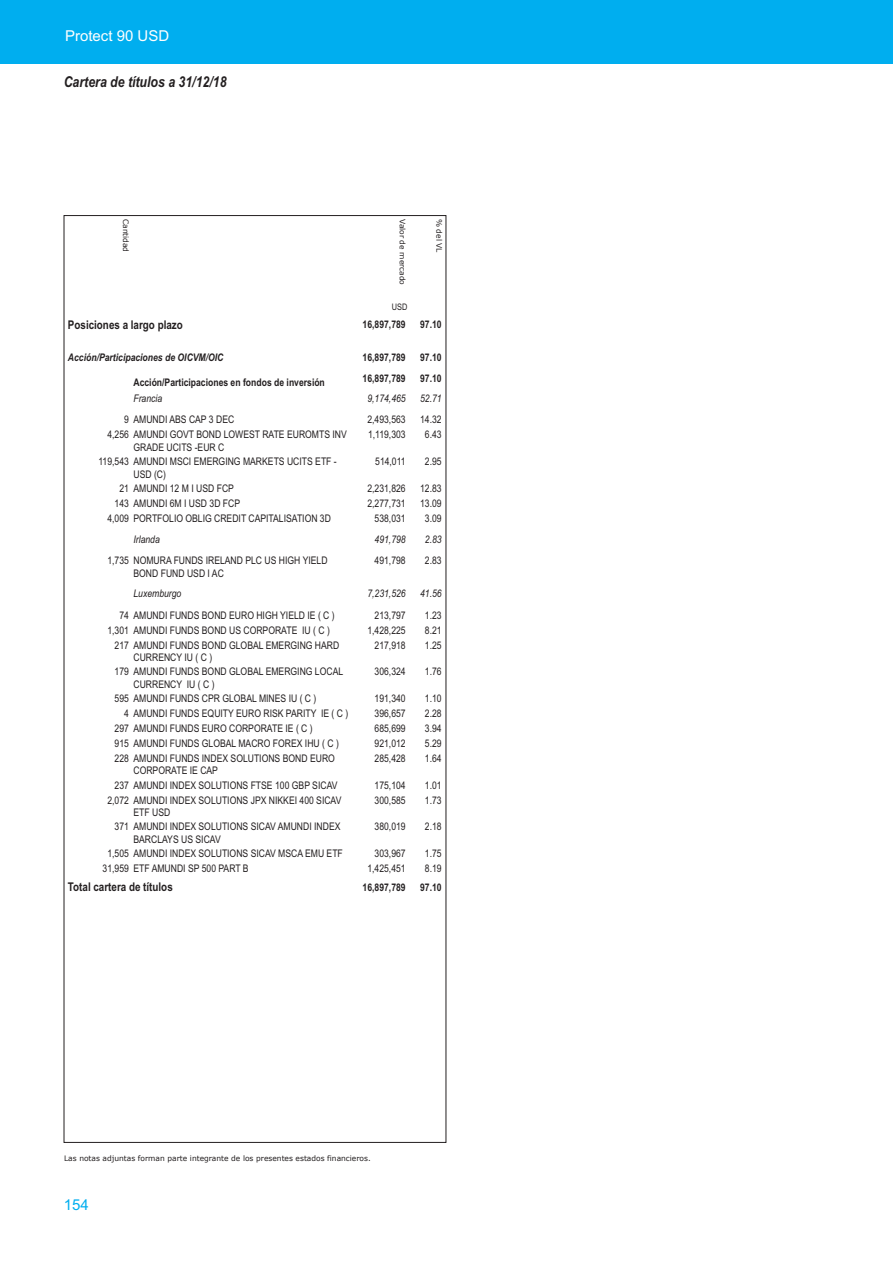
<style>
.page{position:relative;width:893px;height:1263px;background:#fff}
.page>*{position:absolute;margin:0;border:0;box-sizing:border-box;transform-origin:0 0}
.t1{font:italic 700 15px "Arial Narrow";color:#231f20}
.t2{font:15px "Arial";color:#fff}
.t3{font:15px "Arial";color:#00aeef}
.t4{font:700 12px "Arial Narrow";color:#231f20}
.t5{font:10.5px/14.2px "Arial Narrow";color:#231f20}
.t6{font:700 10.5px "Arial Narrow";color:#231f20}
.t7{font:italic 10.5px "Arial Narrow";color:#231f20}
.t8{font:italic 700 10.5px "Arial Narrow";color:#231f20}
.t9{font:9px "Arial Narrow";color:#231f20}
.t10{font:7.5px "Verdana";color:#231f20}
</style>
<div class="page">
<div style="left:0;top:0;width:893px;height:64px;background:#00aeef"></div>
<h1 class="t2" style="left:65px;top:30px;width:106px">Protect 90 USD</h1>
<h1 class="t1" style="left:64px;top:76px;width:164px">Cartera de títulos a 31/12/18</h1>
<p class="t10" style="left:131px;top:219px;width:35px;rotate:90deg">Cantidad</p>
<p class="t10" style="left:407px;top:219px;width:68px;rotate:90deg">Valor de mercado</p>
<p class="t10" style="left:444px;top:219px;width:35px;rotate:90deg">% del VL</p>
<p class="t9" style="left:392px;top:301px;width:17px">USD</p>
<p class="t4" style="left:68px;top:320px;width:116px">Posiciones a largo plazo</p>
<p class="t6" style="left:363px;top:320px;width:45px">16,897,789</p>
<p class="t6" style="left:420px;top:320px;width:23px">97.10</p>
<p class="t8" style="left:68px;top:354px;width:157px">Acción/Participaciones de OICVM/OIC</p>
<p class="t6" style="left:363px;top:354px;width:45px">16,897,789</p>
<p class="t6" style="left:420px;top:354px;width:23px">97.10</p>
<p class="t6" style="left:363px;top:375px;width:45px">16,897,789</p>
<p class="t6" style="left:420px;top:375px;width:23px">97.10</p>
<p class="t6" style="left:133px;top:378px;width:193px">Acción/Participaciones en fondos de inversión</p>
<p class="t7" style="left:133px;top:394px;width:30px">Francia</p>
<p class="t7" style="left:367px;top:394px;width:40px">9,174,465</p>
<p class="t7" style="left:420px;top:394px;width:23px">52.71</p>
<p class="t5" style="left:124px;top:413px;width:112px">9 AMUNDI ABS CAP 3 DEC</p>
<p class="t5" style="left:367px;top:413px;width:40px">2,493,563</p>
<p class="t5" style="left:420px;top:413px;width:23px">14.32</p>
<p class="t5" style="left:107px;top:428px;width:241px">4,256 AMUNDI GOVT BOND LOWEST RATE EUROMTS INV</p>
<p class="t5" style="left:368px;top:428px;width:39px">1,119,303</p>
<p class="t5" style="left:425px;top:428px;width:18px">6.43</p>
<p class="t5" style="left:98px;top:440px;width:240px;text-indent:35px">GRADE UCITS -EUR C<br>119,543 AMUNDI MSCI EMERGING MARKETS UCITS ETF -</p>
<p class="t5" style="left:375px;top:454px;width:32px">514,011</p>
<p class="t5" style="left:425px;top:454px;width:18px">2.95</p>
<p class="t5" style="left:119px;top:467px;width:116px;text-indent:14px">USD (C)<br>21 AMUNDI 12 M I USD FCP</p>
<p class="t5" style="left:367px;top:481px;width:40px">2,231,826</p>
<p class="t5" style="left:420px;top:481px;width:23px">12.83</p>
<p class="t5" style="left:115px;top:496px;width:127px">143 AMUNDI 6M I USD 3D FCP</p>
<p class="t5" style="left:367px;top:496px;width:40px">2,277,731</p>
<p class="t5" style="left:420px;top:496px;width:23px">13.09</p>
<p class="t5" style="left:107px;top:511px;width:225px">4,009 PORTFOLIO OBLIG CREDIT CAPITALISATION 3D</p>
<p class="t5" style="left:375px;top:511px;width:33px">538,031</p>
<p class="t5" style="left:425px;top:511px;width:18px">3.09</p>
<p class="t7" style="left:133px;top:535px;width:28px">Irlanda</p>
<p class="t7" style="left:375px;top:535px;width:33px">491,798</p>
<p class="t7" style="left:425px;top:535px;width:18px">2.83</p>
<p class="t5" style="left:107px;top:554px;width:222px">1,735 NOMURA FUNDS IRELAND PLC US HIGH YIELD</p>
<p class="t5" style="left:375px;top:554px;width:33px">491,798</p>
<p class="t5" style="left:425px;top:554px;width:18px">2.83</p>
<p class="t5" style="left:133px;top:566px;width:92px">BOND FUND USD I AC</p>
<p class="t7" style="left:133px;top:590px;width:49px">Luxemburgo</p>
<p class="t7" style="left:367px;top:590px;width:40px">7,231,526</p>
<p class="t7" style="left:420px;top:590px;width:23px">41.56</p>
<p class="t5" style="left:119px;top:608px;width:217px">74 AMUNDI FUNDS BOND EURO HIGH YIELD IE ( C )</p>
<p class="t5" style="left:375px;top:608px;width:33px">213,797</p>
<p class="t5" style="left:425px;top:608px;width:18px">1.23</p>
<p class="t5" style="left:107px;top:623px;width:224px">1,301 AMUNDI FUNDS BOND US CORPORATE IU ( C )</p>
<p class="t5" style="left:367px;top:623px;width:40px">1,428,225</p>
<p class="t5" style="left:425px;top:623px;width:18px">8.21</p>
<p class="t5" style="left:115px;top:638px;width:226px">217 AMUNDI FUNDS BOND GLOBAL EMERGING HARD</p>
<p class="t5" style="left:375px;top:638px;width:33px">217,918</p>
<p class="t5" style="left:425px;top:638px;width:18px">1.25</p>
<p class="t5" style="left:115px;top:650px;width:230px;text-indent:19px">CURRENCY IU ( C )<br>179 AMUNDI FUNDS BOND GLOBAL EMERGING LOCAL</p>
<p class="t5" style="left:375px;top:665px;width:33px">306,324</p>
<p class="t5" style="left:425px;top:665px;width:18px">1.76</p>
<p class="t5" style="left:115px;top:677px;width:203px;text-indent:19px">CURRENCY IU ( C )<br>595 AMUNDI FUNDS CPR GLOBAL MINES IU ( C )</p>
<p class="t5" style="left:375px;top:691px;width:33px">191,340</p>
<p class="t5" style="left:425px;top:691px;width:18px">1.10</p>
<p class="t5" style="left:124px;top:706px;width:226px">4 AMUNDI FUNDS EQUITY EURO RISK PARITY IE ( C )</p>
<p class="t5" style="left:375px;top:706px;width:33px">396,657</p>
<p class="t5" style="left:425px;top:706px;width:18px">2.28</p>
<p class="t5" style="left:115px;top:721px;width:200px">297 AMUNDI FUNDS EURO CORPORATE IE ( C )</p>
<p class="t5" style="left:375px;top:721px;width:33px">685,699</p>
<p class="t5" style="left:425px;top:721px;width:18px">3.94</p>
<p class="t5" style="left:115px;top:736px;width:226px">915 AMUNDI FUNDS GLOBAL MACRO FOREX IHU ( C )</p>
<p class="t5" style="left:375px;top:736px;width:33px">921,012</p>
<p class="t5" style="left:425px;top:736px;width:18px">5.29</p>
<p class="t5" style="left:115px;top:751px;width:222px">228 AMUNDI FUNDS INDEX SOLUTIONS BOND EURO</p>
<p class="t5" style="left:375px;top:751px;width:33px">285,428</p>
<p class="t5" style="left:425px;top:751px;width:18px">1.64</p>
<p class="t5" style="left:115px;top:764px;width:224px;text-indent:19px">CORPORATE IE CAP<br>237 AMUNDI INDEX SOLUTIONS FTSE 100 GBP SICAV</p>
<p class="t5" style="left:375px;top:778px;width:33px">175,104</p>
<p class="t5" style="left:425px;top:778px;width:18px">1.01</p>
<p class="t5" style="left:107px;top:793px;width:236px">2,072 AMUNDI INDEX SOLUTIONS JPX NIKKEI 400 SICAV</p>
<p class="t5" style="left:375px;top:793px;width:33px">300,585</p>
<p class="t5" style="left:425px;top:793px;width:18px">1.73</p>
<p class="t5" style="left:115px;top:805px;width:227px;text-indent:19px">ETF USD<br>371 AMUNDI INDEX SOLUTIONS SICAV AMUNDI INDEX</p>
<p class="t5" style="left:375px;top:820px;width:33px">380,019</p>
<p class="t5" style="left:425px;top:820px;width:18px">2.18</p>
<p class="t5" style="left:107px;top:832px;width:237px;text-indent:26px">BARCLAYS US SICAV<br>1,505 AMUNDI INDEX SOLUTIONS SICAV MSCA EMU ETF</p>
<p class="t5" style="left:375px;top:846px;width:33px">303,967</p>
<p class="t5" style="left:425px;top:846px;width:18px">1.75</p>
<p class="t5" style="left:103px;top:861px;width:148px">31,959 ETF AMUNDI SP 500 PART B</p>
<p class="t5" style="left:367px;top:861px;width:40px">1,425,451</p>
<p class="t5" style="left:425px;top:861px;width:18px">8.19</p>
<p class="t4" style="left:68px;top:882px;width:106px">Total cartera de títulos</p>
<p class="t6" style="left:363px;top:883px;width:45px">16,897,789</p>
<p class="t6" style="left:420px;top:883px;width:23px">97.10</p>
<p class="t10" style="left:64px;top:1153px;width:308px">Las notas adjuntas forman parte integrante de los presentes estados financieros.</p>
<h1 class="t3" style="left:64px;top:1199px;width:27px">154</h1>
</div>
